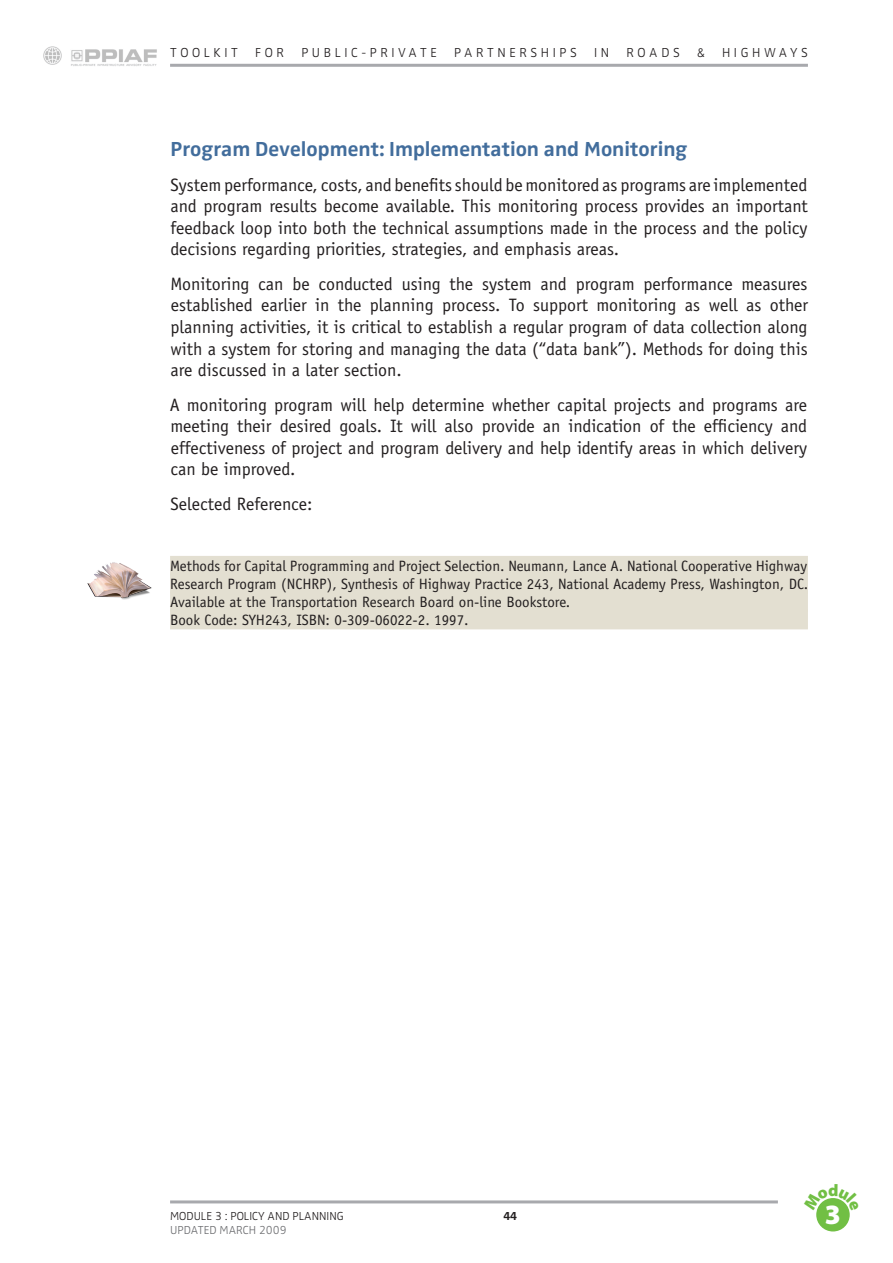
<style>
.page{position:relative;width:893px;height:1263px;background:#fff}
.page>*{position:absolute;margin:0;border:0;box-sizing:border-box;transform-origin:0 0}
.t1{font:900 28.05px "Myriad Pro";color:#fff}
.t2{font:700 21px "Zwo";color:#426d9c}
.t3{font:18px/21.6px "Officina Sans";color:#231f20;text-align:justify}
.t4{font:15px/18px "Officina Sans";color:#231f20}
.t5{font:300 13.5px "Zwo";letter-spacing:.265em;color:#231f20}
.t6{font:300 12px "Zwo";color:#231f20}
.t7{font:300 12px "Zwo";color:#6c6d70}
.t8{font:700 12px "Zwo";color:#231f20}
</style>
<div class="page">
<hr style="left:170px;top:64px;width:638px;height:3px;background:#a8a9ad">
<img style="left:43px;top:46px;width:19px;height:19px">
<img style="left:71px;top:49px;width:86px;height:17px">
<hr style="left:170px;top:1200px;width:608px;height:3px;background:#a8a9ad">
<div style="left:816px;top:1198px;width:34px;height:33px;background:#71bf44;border-radius:50%"></div>
<div style="left:170px;top:556px;width:638px;height:19px;background:#e3dfd1"></div>
<div style="left:170px;top:574px;width:638px;height:19px;background:#e3dfd1"></div>
<div style="left:170px;top:592px;width:638px;height:19px;background:#e3dfd1"></div>
<div style="left:170px;top:610px;width:638px;height:19px;background:#e3dfd1"></div>
<img style="left:87px;top:562px;width:65px;height:38px">
<svg style="left:816px;top:1198px;width:34px;height:13px"></svg>
<p class="t5" style="left:170px;top:45px;width:68px">TOOLKIT</p>
<p class="t5" style="left:255px;top:45px;width:30px">FOR</p>
<p class="t5" style="left:301px;top:45px;width:137px">PUBLIC-PRIVATE</p>
<p class="t5" style="left:454px;top:45px;width:124px">PARTNERSHIP S</p>
<p class="t5" style="left:594px;top:45px;width:17px">I N</p>
<p class="t5" style="left:626px;top:45px;width:55px">ROADS</p>
<p class="t5" style="left:697px;top:45px;width:20px">&amp; H</p>
<p class="t5" style="left:734px;top:45px;width:75px">IGHWAYS</p>
<p class="t2" style="left:171px;top:137px;width:518px">Program Development: Implementation and Monitoring</p>
<p class="t3" style="left:170px;top:174px;width:639px">System performance, costs, and benefits should be monitored as programs are implemented and program results become available. This monitoring process provides an important feedback loop into both the technical assumptions made in the process and the policy decisions regarding priorities, strategies, and emphasis areas.</p>
<p class="t3" style="left:170px;top:273px;width:639px">Monitoring can be conducted using the system and program performance measures established earlier in the planning process. To support monitoring as well as other planning activities, it is critical to establish a regular program of data collection along with a system for storing and managing the data (“data bank”). Methods for doing this are discussed in a later section.</p>
<p class="t3" style="left:170px;top:394px;width:639px">A monitoring program will help determine whether capital projects and programs are meeting their desired goals. It will also provide an indication of the efficiency and effectiveness of project and program delivery and help identify areas in which delivery can be improved.</p>
<p class="t3" style="left:170px;top:493px;width:144px">Selected Reference:</p>
<p class="t4" style="left:170px;top:557px;width:640px">Methods for Capital Programming and Project Selection. Neumann, Lance A. National Cooperative Highway Research Program (NCHRP), Synthesis of Highway Practice 243, National Academy Press, Washington, DC.<br>Available at the Transportation Research Board on-line Bookstore.<br>Book Code: SYH243, ISBN: 0-309-06022-2. 1997.</p>
<p class="t6" style="left:170px;top:1208px;width:175px">MODULE 3 : POLICY AND PLANNING</p>
<p class="t7" style="left:170px;top:1223px;width:118px">UPDATED MARCH 2009</p>
<p class="t8" style="left:503px;top:1208px;width:15px">44</p>
<h1 class="t1" style="left:825px;top:1196px;width:18px">3</h1>
</div>
